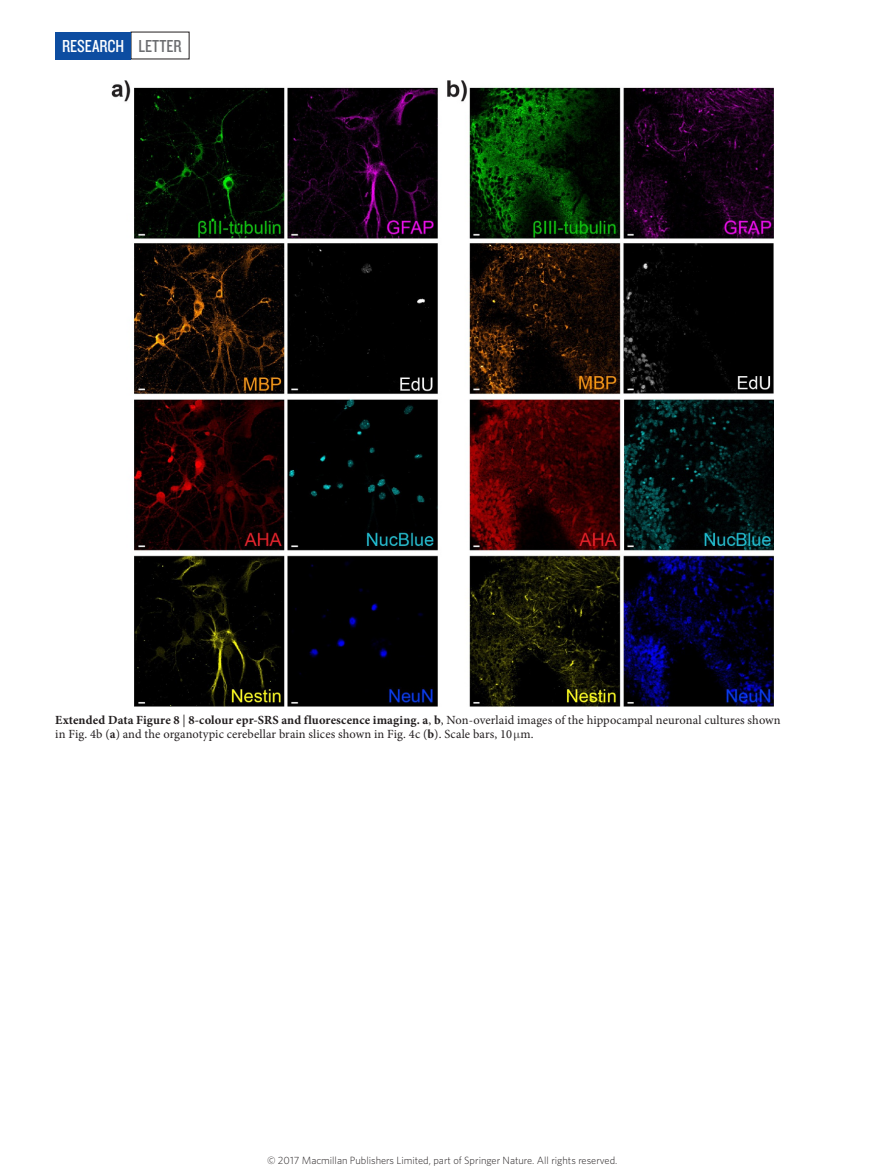
<style>
.page{position:relative;width:893px;height:1174px;background:#fff}
.page>*{position:absolute;margin:0;border:0;box-sizing:border-box;transform-origin:0 0}
.t1{font:18px "Knockout 29 Junior Ltweight";color:#fff}
.t2{font:12.45px/14.2px "Minion Pro";letter-spacing:.01em;color:#231f20}
.t3{font:300 10.5px "Whitney";color:#231f20}
.s1{color:#6c6d70}
.s2{font-weight:700}
</style>
<div class="page">
<div style="left:55px;top:32px;width:76px;height:27px;background:#0d4da1"></div>
<img style="left:111px;top:81px;width:662px;height:625px">
<h1 class="t1" style="left:62px;top:34px;width:121px">RESEARCH <span class="s1">LETTER</span></h1>
<p class="t2" style="left:55px;top:712px;width:727px"><span class="s2">Extended Data Figure 8</span> | <span class="s2">8-colour epr-SRS and fluorescence imaging. a</span>, <span class="s2">b</span>, Non-overlaid images of the hippocampal neuronal cultures shown in Fig. 4b (<span class="s2">a</span>) and the organotypic cerebellar brain slices shown in Fig. 4c (<span class="s2">b</span>). Scale bars, 10 m.</p>
<p class="t3" style="left:267px;top:1153px;width:352px">© 2017 Macmillan Publishers Limited, part of Springer Nature. All rights reserved.</p>
</div>
